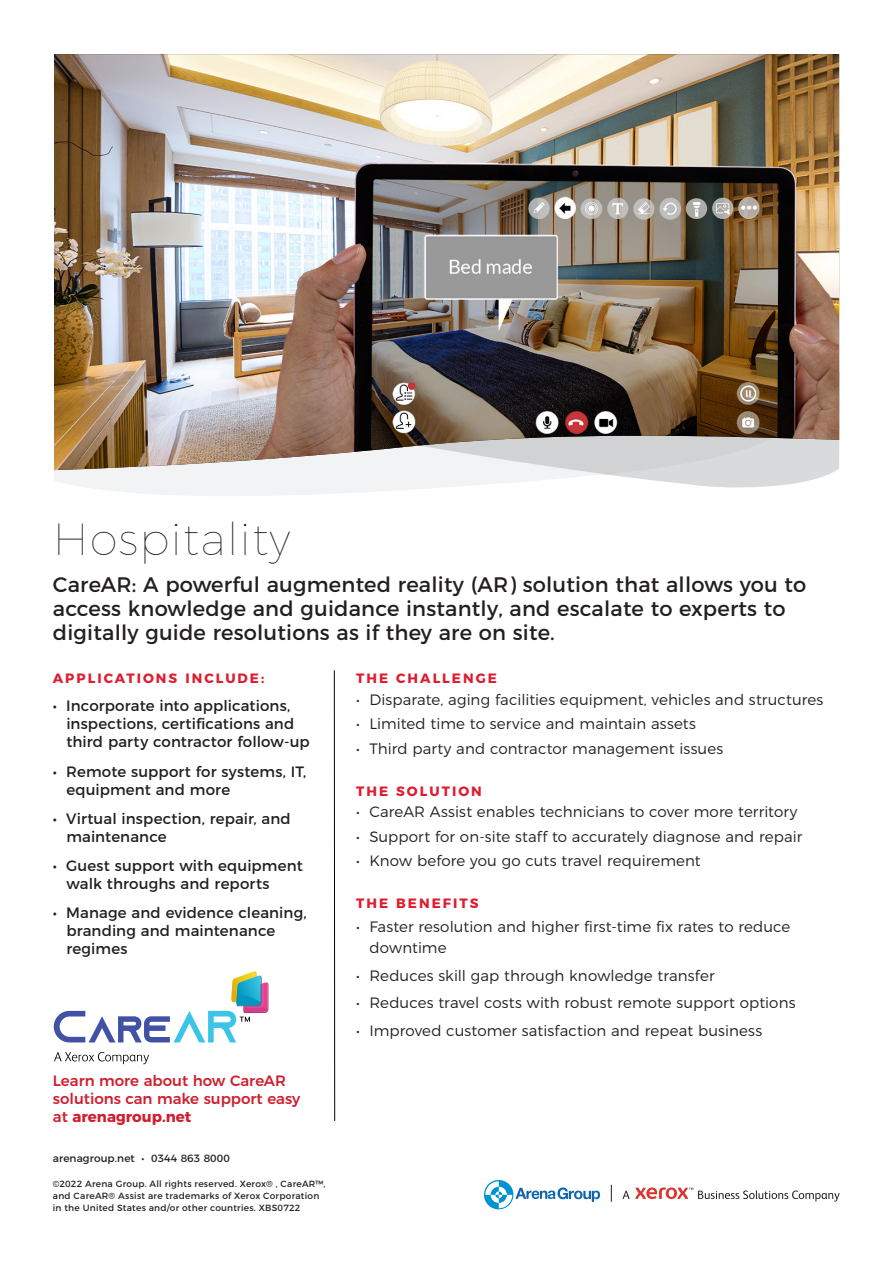
<style>
.page{position:relative;width:893px;height:1263px;background:#fff}
.page>*{position:absolute;margin:0;border:0;box-sizing:border-box;transform-origin:0 0}
.t1{font:100 45px "Montserrat";letter-spacing:.03em;color:#231f20}
.Subtitle{font:21px/24px "Montserrat";letter-spacing:.01em;color:#231f20}
.t2{font:300 15px/21px "Montserrat";letter-spacing:.005em;color:#231f20}
.t3{font:15px/18px "Montserrat";letter-spacing:.01em;color:#231f20}
.Call_to_Action{font:500 15px/18px "Montserrat";color:#d0202f}
.Subhead___Level_1{font:700 13.5px "Montserrat";letter-spacing:.15em;color:#db1e30}
.t4{font:10.5px "Montserrat";letter-spacing:.01em;color:#231f20}
.Legal_Attribution_St{font:9px/12px "Montserrat";letter-spacing:.025em;color:#231f20}
.s1{font-weight:700}
</style>
<div class="page">
<svg style="left:54px;top:470px;width:371px;height:26px;fill:#f2f3f4"></svg>
<svg style="left:55px;top:54px;width:785px;height:434px;fill:#f2f3f4"></svg>
<img style="left:54px;top:54px;width:785px;height:416px">
<hr style="left:334px;top:670px;width:1px;height:451px;background:#000">
<svg style="left:54px;top:1052px;width:95px;height:12px"></svg>
<svg style="left:54px;top:971px;width:214px;height:72px"></svg>
<svg style="left:622px;top:1187px;width:218px;height:14px"></svg>
<svg style="left:611px;top:1185px;width:1px;height:17px"></svg>
<svg style="left:484px;top:1180px;width:29px;height:29px"></svg>
<svg style="left:485px;top:1181px;width:115px;height:27px"></svg>
<p class="t1" style="left:53px;top:505px;width:239px">Hospitality</p>
<p class="Subtitle" style="left:53px;top:571px;width:755px">CareAR: A powerful augmented reality (AR) solution that allows you to access knowledge and guidance instantly, and escalate to experts to digitally guide resolutions as if they are on site.</p>
<p class="Subhead___Level_1" style="left:53px;top:667px;width:213px">APPLICATIONS INCLUDE:</p>
<p class="t3" style="left:66px;top:696px;width:245px;text-indent:-14px">• Incorporate into applications, inspections, certifications and third party contractor follow-up</p>
<p class="t3" style="left:66px;top:761px;width:242px;text-indent:-14px">• Remote support for systems, IT, equipment and more</p>
<p class="t3" style="left:66px;top:808px;width:226px;text-indent:-14px">• Virtual inspection, repair, and maintenance</p>
<p class="t3" style="left:66px;top:855px;width:238px;text-indent:-14px">• Guest support with equipment walk throughs and reports</p>
<p class="t3" style="left:66px;top:902px;width:242px;text-indent:-14px">• Manage and evidence cleaning, branding and maintenance regimes</p>
<p class="Call_to_Action" style="left:53px;top:1070px;width:249px">Learn more about how CareAR solutions can make support easy at <span class="s1">arenagroup.net</span></p>
<p class="t4" style="left:53px;top:1150px;width:179px">arenagroup.net • 0344 863 8000</p>
<p class="Legal_Attribution_St" style="left:53px;top:1177px;width:274px">©2022 Arena Group. All rights reserved. Xerox® , CareAR™, and CareAR® Assist are trademarks of Xerox Corporation in the United States and/or other countries. XBS0722</p>
<p class="Subhead___Level_1" style="left:356px;top:667px;width:142px">THE CHALLENGE</p>
<p class="t2" style="left:356px;top:687px;width:469px">• Disparate, aging facilities equipment, vehicles and structures</p>
<p class="t2" style="left:356px;top:712px;width:341px">• Limited time to service and maintain assets</p>
<p class="t2" style="left:356px;top:737px;width:369px">• Third party and contractor management issues</p>
<p class="Subhead___Level_1" style="left:356px;top:780px;width:127px">THE SOLUTION</p>
<p class="t2" style="left:356px;top:800px;width:443px">• CareAR Assist enables technicians to cover more territory</p>
<p class="t2" style="left:356px;top:824px;width:448px">• Support for on-site staff to accurately diagnose and repair</p>
<p class="t2" style="left:356px;top:849px;width:346px">• Know before you go cuts travel requirement</p>
<p class="Subhead___Level_1" style="left:356px;top:892px;width:124px">THE BENEFITS</p>
<p class="t2" style="left:370px;top:915px;width:422px;text-indent:-14px">• Faster resolution and higher first-time fix rates to reduce downtime</p>
<p class="t2" style="left:356px;top:963px;width:360px">• Reduces skill gap through knowledge transfer</p>
<p class="t2" style="left:356px;top:991px;width:441px">• Reduces travel costs with robust remote support options</p>
<p class="t2" style="left:356px;top:1019px;width:408px">• Improved customer satisfaction and repeat business</p>
</div>
